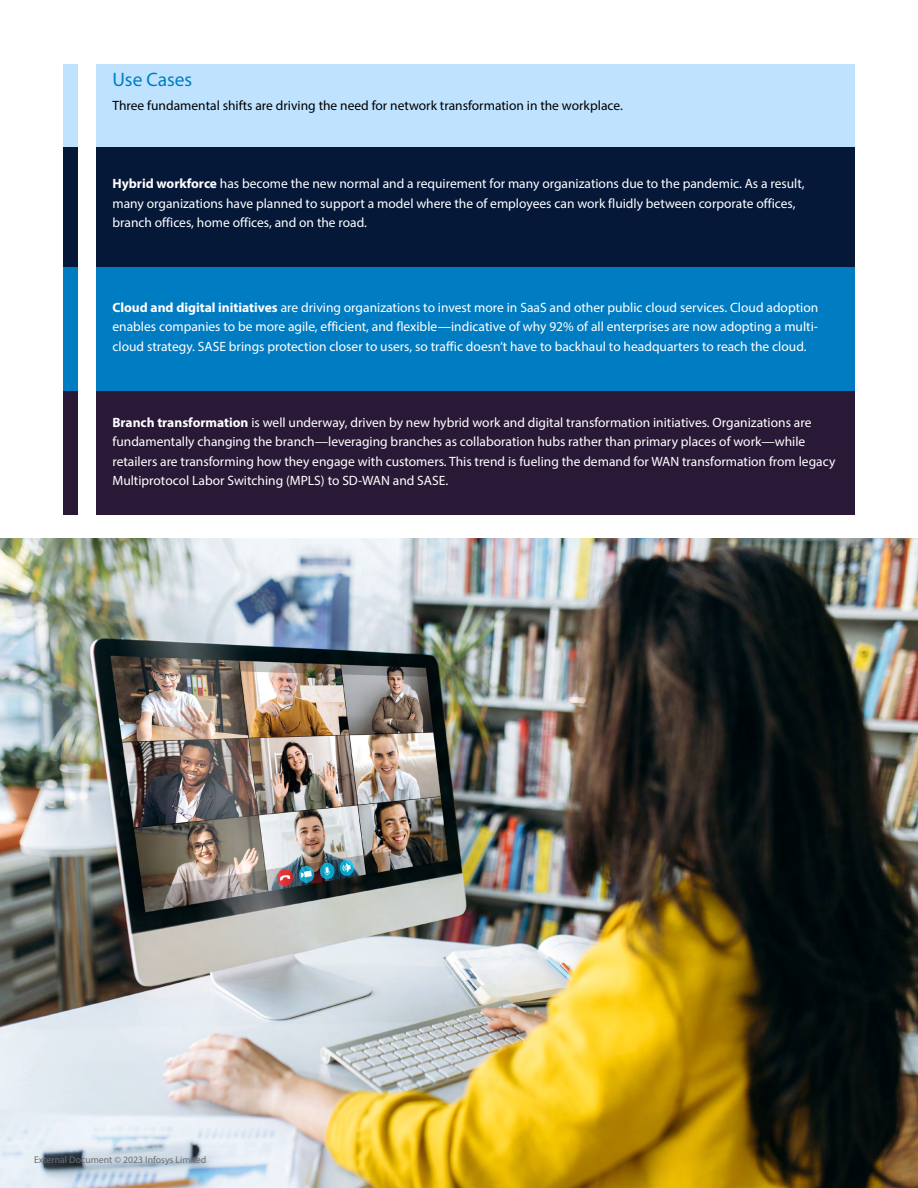
<style>
.page{position:relative;width:918px;height:1188px;background:#fff}
.page>*{position:absolute;margin:0;border:0;box-sizing:border-box;transform-origin:0 0}
.t1{font:19.5px "Myriad Pro";color:#007dc3}
.t2{font:13.5px/19.5px "Myriad Pro";color:#fff}
.t3{font:13.5px "Myriad Pro";color:#000}
.t4{font:9.75px "Myriad Pro";color:#6d6e71}
.s1{font-weight:700}
</style>
<div class="page">
<img style="left:0;top:539px;width:918px;height:649px">
<div style="left:96px;top:64px;width:758px;height:83px;background:#bfe3ff"></div>
<div style="left:64px;top:64px;width:14px;height:83px;background:#bfe3ff"></div>
<div style="left:96px;top:147px;width:758px;height:124px;background:#051838"></div>
<div style="left:96px;top:391px;width:758px;height:123px;background:#2a1936"></div>
<div style="left:96px;top:268px;width:758px;height:123px;background:#007cc2"></div>
<div style="left:64px;top:147px;width:14px;height:124px;background:#051838"></div>
<div style="left:64px;top:268px;width:14px;height:123px;background:#007cc2"></div>
<div style="left:64px;top:391px;width:14px;height:123px;background:#2a1936"></div>
<h1 class="t1" style="left:112px;top:67px;width:81px">Use Cases</h1>
<p class="t3" style="left:112px;top:98px;width:512px">Three fundamental shifts are driving the need for network transformation in the workplace.</p>
<p class="t2" style="left:112px;top:174px;width:694px"><span class="s1">Hybrid workforce</span> has become the new normal and a requirement for many organizations due to the pandemic. As a result, many organizations have planned to support a model where the of employees can work fluidly between corporate offices, branch offices, home offices, and on the road.</p>
<p class="t2" style="left:112px;top:297px;width:707px;text-align:justify"><span class="s1">Cloud and digital initiatives</span> are driving organizations to invest more in SaaS and other public cloud services. Cloud adoption enables companies to be more agile, efficient, and flexible—indicative of why 92% of all enterprises are now adopting a multi&shy;cloud strategy. SASE brings protection closer to users, so traffic doesn’t have to backhaul to headquarters to reach the cloud.</p>
<p class="t2" style="left:112px;top:412px;width:724px"><span class="s1">Branch transformation</span> is well underway, driven by new hybrid work and digital transformation initiatives. Organizations are fundamentally changing the branch—leveraging branches as collaboration hubs rather than primary places of work—while retailers are transforming how they engage with customers. This trend is fueling the demand for WAN transformation from legacy Multiprotocol Labor Switching (MPLS) to SD-WAN and SASE.</p>
<p class="t4" style="left:34px;top:1154px;width:174px">External Document © 2023 Infosys Limited</p>
</div>
